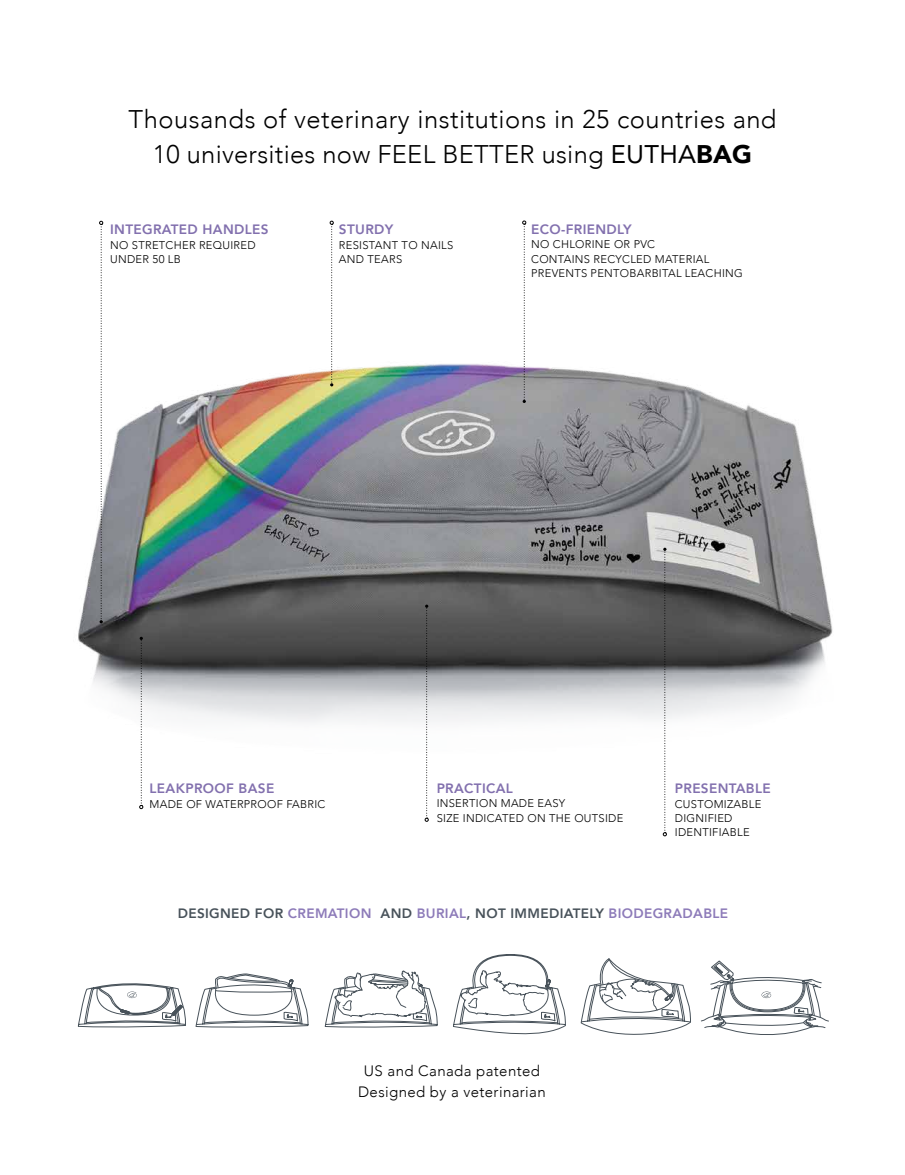
<style>
.page{position:relative;width:905px;height:1175px;background:#fff}
.page>*{position:absolute;margin:0;border:0;box-sizing:border-box;transform-origin:0 0}
.t1{font:300 25.5px/34.5px "Avenir";letter-spacing:.02em;color:#000;text-align:center}
.t2{font:300 15px/21px "Avenir";letter-spacing:.025em;color:#000;text-align:center}
.t3{font:800 13.5px "Avenir";letter-spacing:.025em;color:#8270ae}
.t4{font:800 13.5px "Avenir";letter-spacing:.025em;color:#48525a}
.t5{font:300 11.1px/14.4px "Avenir";letter-spacing:.025em;color:#000}
.s1{font-weight:400}
.s2{font-weight:900}
.s3{color:#8d7bb9}
</style>
<div class="page">
<img style="left:78px;top:364px;width:755px;height:359px">
<svg style="left:139px;top:637px;width:4px;height:172px"></svg>
<svg style="left:424px;top:604px;width:4px;height:217px"></svg>
<svg style="left:663px;top:547px;width:3px;height:289px"></svg>
<svg style="left:78px;top:983px;width:108px;height:45px"></svg>
<svg style="left:701px;top:960px;width:128px;height:75px"></svg>
<svg style="left:195px;top:954px;width:496px;height:81px"></svg>
<svg style="left:330px;top:221px;width:4px;height:165px"></svg>
<svg style="left:99px;top:221px;width:4px;height:402px"></svg>
<svg style="left:522px;top:221px;width:4px;height:182px"></svg>
<h1 class="t1" style="left:129px;top:102px;width:649px">Thousands of veterinary institutions in 25 countries and<br>10 universities now FEEL BETTER using <span class="s1">EUTHA</span><span class="s2">BAG</span></h1>
<p class="t3" style="left:110px;top:219px;width:160px">INTEGRATED HANDLES</p>
<p class="t5" style="left:110px;top:237px;width:147px">NO STRETCHER REQUIRED<br>UNDER 50 LB</p>
<p class="t3" style="left:339px;top:219px;width:56px">STURDY</p>
<p class="t5" style="left:339px;top:237px;width:116px">RESISTANT TO NAILS<br>AND TEARS</p>
<p class="t3" style="left:531px;top:219px;width:102px">ECO-FRIENDLY</p>
<p class="t5" style="left:531px;top:237px;width:213px">NO CHLORINE OR PVC<br>CONTAINS RECYCLED MATERIAL<br>PREVENTS PENTOBARBITAL LEACHING</p>
<p class="t3" style="left:150px;top:778px;width:126px">LEAKPROOF BASE</p>
<p class="t5" style="left:150px;top:796px;width:177px">MADE OF WATERPROOF FABRIC</p>
<p class="t3" style="left:436px;top:778px;width:78px">PRACTICAL</p>
<p class="t5" style="left:436px;top:796px;width:188px">INSERTION MADE EASY<br>SIZE INDICATED ON THE OUTSIDE</p>
<p class="t3" style="left:674px;top:778px;width:97px">PRESENTABLE</p>
<p class="t5" style="left:674px;top:796px;width:88px">CUSTOMIZABLE<br>DIGNIFIED<br>IDENTIFIABLE</p>
<p class="t4" style="left:178px;top:902px;width:552px">DESIGNED FOR <span class="s3">CREMATION</span> AND <span class="s3">BURIAL</span>, NOT IMMEDIATELY <span class="s3">BIODEGRADABLE</span></p>
<h2 class="t2" style="left:358px;top:1060px;width:189px">US and Canada patented<br>Designed by a veterinarian</h2>
</div>
